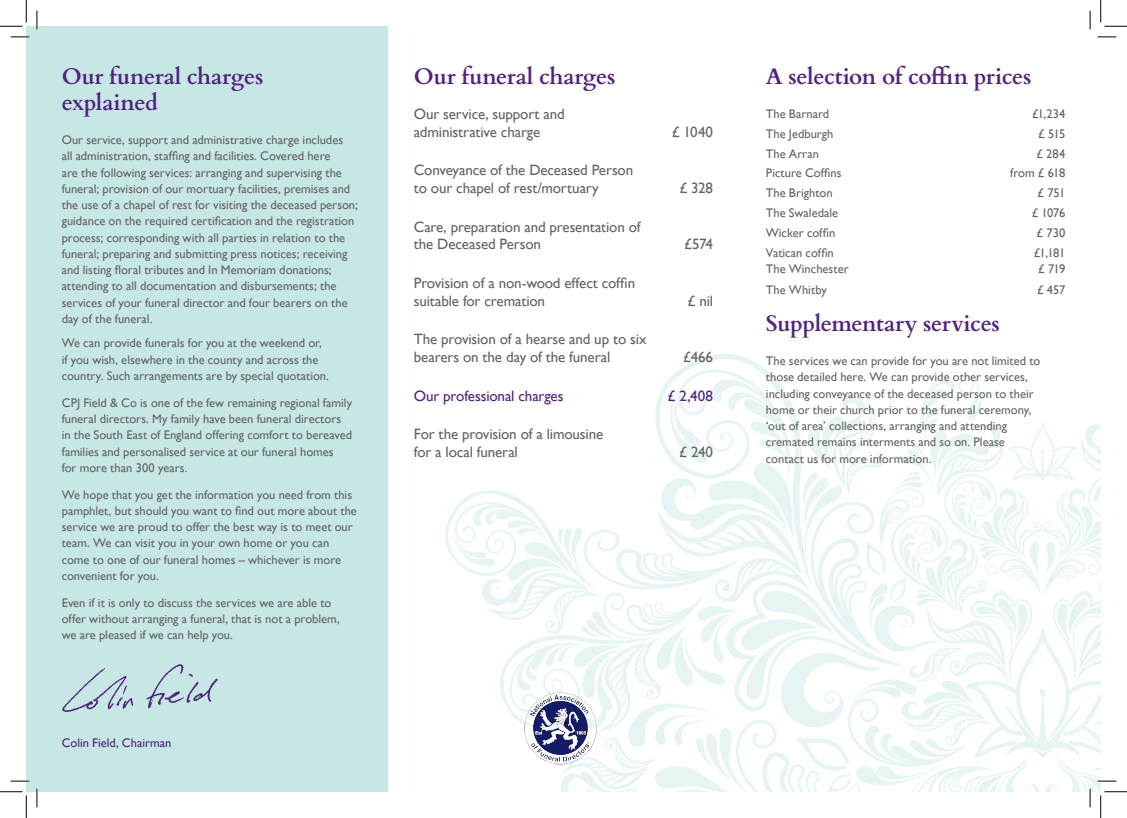
<style>
.page{position:relative;width:1127px;height:818px;background:#fff}
.page>*{position:absolute;margin:0;border:0;box-sizing:border-box;transform-origin:0 0}
.t1{font:700 22.5px/26.2px "Cardo";letter-spacing:-.01em;color:#50237f}
.t2{font:15px/17.5px "Gill Sans";letter-spacing:-.01em;color:#636366}
.t3{font:15px "Gill Sans";letter-spacing:-.01em;color:#50237f}
.body{font:12.5px/16.2px "Gill Sans";color:#636366}
.t4{font:12.5px "Gill Sans";letter-spacing:-.005em;color:#50237f}
</style>
<div class="page">
<div style="left:26px;top:26px;width:362px;height:766px;background:#c6e7e4"></div>
<svg style="left:445px;top:354px;width:655px;height:438px"></svg>
<img style="left:62px;top:664px;width:156px;height:48px">
<img style="left:523px;top:671px;width:74px;height:105px">
<svg style="left:11px;top:36px;width:18px;height:2px"></svg>
<svg style="left:1097px;top:36px;width:18px;height:2px"></svg>
<svg style="left:11px;top:780px;width:18px;height:2px"></svg>
<svg style="left:1097px;top:780px;width:18px;height:2px"></svg>
<svg style="left:36px;top:11px;width:2px;height:18px"></svg>
<svg style="left:36px;top:788px;width:2px;height:19px"></svg>
<svg style="left:1089px;top:11px;width:1px;height:18px"></svg>
<svg style="left:1088px;top:788px;width:2px;height:19px"></svg>
<svg style="left:0;top:0;width:27px;height:27px"></svg>
<svg style="left:0;top:791px;width:27px;height:27px"></svg>
<svg style="left:1100px;top:0;width:26px;height:27px"></svg>
<svg style="left:1100px;top:791px;width:26px;height:27px"></svg>
<p class="t1" style="left:62px;top:62px;width:203px">Our funeral charges explained</p>
<p class="body" style="left:62px;top:132px;width:297px">Our service, support and administrative charge includes<br>all administration, staffing and facilities. Covered here<br>are the following services: arranging and supervising the funeral; provision of our mortuary facilities, premises and the use of a chapel of rest for visiting the deceased person; guidance on the required certification and the registration process; corresponding with all parties in relation to the funeral; preparing and submitting press notices; receiving and listing floral tributes and In Memoriam donations; attending to all documentation and disbursements; the services of your funeral director and four bearers on the day of the funeral.</p>
<p class="body" style="left:62px;top:335px;width:268px">We can provide funerals for you at the weekend or, if you wish, elsewhere in the county and across the country. Such arrangements are by special quotation.</p>
<p class="body" style="left:62px;top:395px;width:292px">CPJ Field &amp; Co is one of the few remaining regional family funeral directors. My family have been funeral directors in the South East of England offering comfort to bereaved families and personalised service at our funeral homes<br>for more than 300 years.</p>
<p class="body" style="left:62px;top:486px;width:296px">We hope that you get the information you need from this pamphlet, but should you want to find out more about the service we are proud to offer the best way is to meet our team. We can visit you in your own home or you can come to one of our funeral homes – whichever is more convenient for you.</p>
<p class="body" style="left:62px;top:595px;width:279px">Even if it is only to discuss the services we are able to offer without arranging a funeral, that is not a problem, we are pleased if we can help you.</p>
<p class="t4" style="left:62px;top:735px;width:111px">Colin Field, Chairman</p>
<p class="t1" style="left:414px;top:62px;width:203px">Our funeral charges</p>
<p class="t2" style="left:414px;top:106px;width:152px">Our service, support and administrative charge</p>
<p class="t2" style="left:414px;top:162px;width:221px">Conveyance of the Deceased Person to our chapel of rest/mortuary</p>
<p class="t2" style="left:414px;top:218px;width:228px">Care, preparation and presentation of the Deceased Person</p>
<p class="t2" style="left:414px;top:274px;width:223px">Provision of a non-wood effect coffin suitable for cremation</p>
<p class="t2" style="left:414px;top:331px;width:234px">The provision of a hearse and up to six bearers on the day of the funeral</p>
<p class="t2" style="left:671px;top:123px;width:43px">£ 1040</p>
<p class="t2" style="left:679px;top:179px;width:35px">£ 328</p>
<p class="t2" style="left:684px;top:236px;width:30px">£574</p>
<p class="t2" style="left:687px;top:292px;width:27px">£ nil</p>
<p class="t2" style="left:683px;top:348px;width:31px">£466</p>
<p class="t3" style="left:414px;top:387px;width:151px">Our professional charges</p>
<p class="t3" style="left:667px;top:387px;width:47px">£ 2,408</p>
<p class="t2" style="left:414px;top:426px;width:191px">For the provision of a limousine for a local funeral</p>
<p class="t2" style="left:679px;top:443px;width:35px">£ 240</p>
<p class="t1" style="left:765px;top:62px;width:267px">A selection of coffin prices</p>
<p class="body" style="left:765px;top:106px;width:65px">The Barnard</p>
<p class="body" style="left:1031px;top:106px;width:35px">£1,234</p>
<p class="body" style="left:765px;top:126px;width:69px">The Jedburgh</p>
<p class="body" style="left:1037px;top:126px;width:29px">£ 515</p>
<p class="body" style="left:765px;top:145px;width:55px">The Arran</p>
<p class="body" style="left:1036px;top:145px;width:30px">£ 284</p>
<p class="body" style="left:765px;top:165px;width:77px">Picture Coffins</p>
<p class="body" style="left:1010px;top:165px;width:56px">from £ 618</p>
<p class="body" style="left:765px;top:185px;width:68px">The Brighton</p>
<p class="body" style="left:1037px;top:185px;width:29px">£ 751</p>
<p class="body" style="left:765px;top:205px;width:74px">The Swaledale</p>
<p class="body" style="left:1031px;top:205px;width:35px">£ 1076</p>
<p class="body" style="left:765px;top:225px;width:71px">Wicker coffin</p>
<p class="body" style="left:1036px;top:225px;width:30px">£ 730</p>
<p class="body" style="left:765px;top:244px;width:69px">Vatican coffin</p>
<p class="body" style="left:1033px;top:244px;width:33px">£1,181</p>
<p class="body" style="left:765px;top:261px;width:84px">The Winchester</p>
<p class="body" style="left:1037px;top:261px;width:29px">£ 719</p>
<p class="body" style="left:765px;top:282px;width:62px">The Whitby</p>
<p class="body" style="left:1036px;top:282px;width:30px">£ 457</p>
<p class="t1" style="left:765px;top:309px;width:235px">Supplementary services</p>
<p class="body" style="left:765px;top:353px;width:276px">The services we can provide for you are not limited to those detailed here. We can provide other services, including conveyance of the deceased person to their home or their church prior to the funeral ceremony, ‘out of area’ collections, arranging and attending cremated remains interments and so on. Please contact us for more information.</p>
</div>
